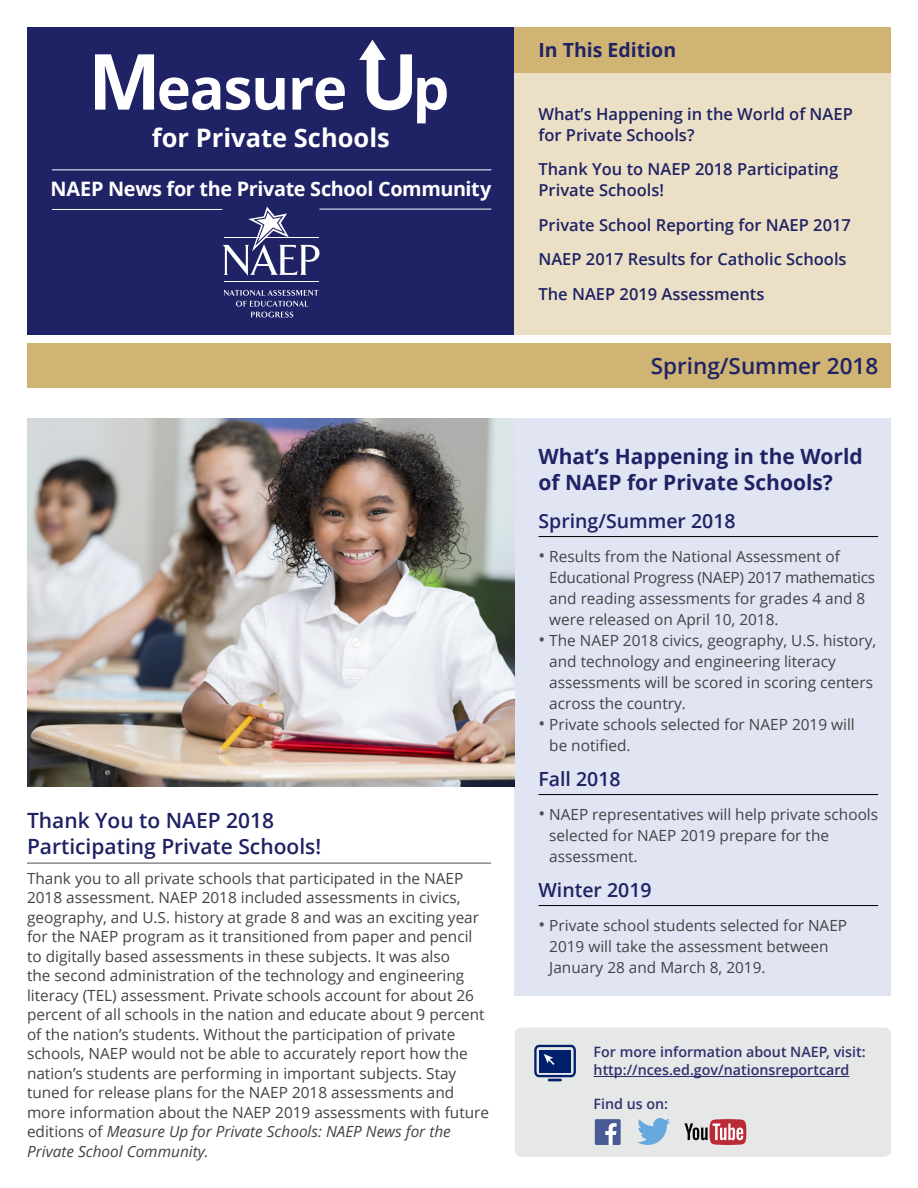
<style>
.page{position:relative;width:918px;height:1188px;background:#fff}
.page>*{position:absolute;margin:0;border:0;box-sizing:border-box;transform-origin:0 0}
.t1{font:700 25.5px "Open Sans";color:#fff}
.t2{font:600 22.5px "Open Sans";color:#1f2264}
.t3{font:700 21px/25.5px "Open Sans";color:#1f2264}
.t4{font:600 21px/25.5px "Open Sans";color:#1f2264}
.t5{font:700 19.8px "Open Sans";letter-spacing:-.02em;color:#fff}
.t6{font:600 19.5px "Open Sans";color:#1f2264}
.t7{font:700 19.5px "Open Sans";color:#1f2264}
.t8{font:600 16.5px/21px "Open Sans";color:#1f2264}
.t9{font:15.3px/19.5px "Open Sans";color:#434244}
.t10{font:600 14.25px/18px "Open Sans";color:#2e306e}
.s1{font-style:italic}
.s2{font-size:18px;color:#4e4e50}
</style>
<div class="page">
<div style="left:27px;top:27px;width:488px;height:307px;background:#1f2264"></div>
<hr style="left:52px;top:169px;width:439px;height:1px;background:#fff">
<hr style="left:52px;top:209px;width:170px;height:1px;background:#fff">
<hr style="left:320px;top:209px;width:171px;height:1px;background:#fff">
<svg style="left:95px;top:54px;width:125px;height:56px"></svg>
<svg style="left:226px;top:77px;width:59px;height:33px"></svg>
<svg style="left:292px;top:77px;width:53px;height:33px"></svg>
<svg style="left:359px;top:40px;width:88px;height:83px"></svg>
<svg style="left:223px;top:290px;width:95px;height:28px"></svg>
<hr style="left:224px;top:281px;width:94px;height:1px;background:#fff">
<svg style="left:222px;top:207px;width:98px;height:69px"></svg>
<div style="left:27px;top:343px;width:864px;height:45px;background:#d0b474"></div>
<div style="left:515px;top:73px;width:376px;height:261px;background:#ebe0c6"></div>
<div style="left:515px;top:27px;width:376px;height:46px;background:#d0b474"></div>
<div style="left:515px;top:1028px;width:376px;height:129px;background:#e6e7e7;border-radius:7px"></div>
<div style="left:515px;top:418px;width:376px;height:578px;background:#e1e4f3"></div>
<hr style="left:538px;top:536px;width:340px;height:1px;background:#000">
<hr style="left:538px;top:794px;width:340px;height:1px;background:#000">
<hr style="left:538px;top:905px;width:340px;height:1px;background:#000">
<img style="left:27px;top:418px;width:488px;height:368px">
<hr style="left:27px;top:863px;width:464px;height:1px;background:#4e4e50">
<svg style="left:534px;top:1045px;width:42px;height:36px"></svg>
<hr style="left:594px;top:1076px;width:255px;height:1px;background:#2e306e">
<div style="left:595px;top:1119px;width:26px;height:26px;background:#485a96"></div>
<svg style="left:605px;top:1123px;width:12px;height:22px"></svg>
<svg style="left:637px;top:1118px;width:33px;height:27px"></svg>
<svg style="left:685px;top:1119px;width:61px;height:26px"></svg>
<p class="t1" style="left:152px;top:120px;width:239px">for Private Schools</p>
<p class="t5" style="left:50px;top:175px;width:443px">NAEP News for the Private School Community</p>
<h2 class="t4" style="left:27px;top:807px;width:296px">Thank You to NAEP 2018<br>Participating Private Schools!</h2>
<p class="t9" style="left:27px;top:868px;width:464px">Thank you to all private schools that participated in the NAEP 2018 assessment. NAEP 2018 included assessments in civics, geography, and U.S. history at grade 8 and was an exciting year for the NAEP program as it transitioned from paper and pencil to digitally based assessments in these subjects. It was also<br>the second administration of the technology and engineering literacy (TEL) assessment. Private schools account for about 26 percent of all schools in the nation and educate about 9 percent of the nation’s students. Without the participation of private schools, NAEP would not be able to accurately report how the nation’s students are performing in important subjects. Stay tuned for release plans for the NAEP 2018 assessments and more information about the NAEP 2019 assessments with future editions of <span class="s1">Measure Up for Private Schools: NAEP News for the Private School Community.</span></p>
<h2 class="t7" style="left:538px;top:37px;width:139px">In This Edition</h2>
<p class="t8" style="left:538px;top:103px;width:316px">What’s Happening in the World of NAEP for Private Schools?</p>
<p class="t8" style="left:538px;top:159px;width:301px">Thank You to NAEP 2018 Participating<br>Private Schools!</p>
<p class="t8" style="left:538px;top:214px;width:314px">Private School Reporting for NAEP 2017</p>
<p class="t8" style="left:538px;top:249px;width:310px">NAEP 2017 Results for Catholic Schools</p>
<p class="t8" style="left:538px;top:283px;width:227px">The NAEP 2019 Assessments</p>
<p class="t2" style="left:651px;top:351px;width:229px">Spring/Summer 2018</p>
<h2 class="t3" style="left:538px;top:443px;width:326px">What’s Happening in the World of NAEP for Private Schools?</h2>
<h3 class="t6" style="left:538px;top:507px;width:199px">Spring/Summer 2018</h3>
<p class="t9" style="left:549px;top:546px;width:327px;line-height:21px;text-indent:-11px"><span class="s2">•</span> Results from the National Assessment of Educational Progress (NAEP) 2017 mathematics and reading assessments for grades 4 and 8 were released on April 10, 2018.</p>
<p class="t9" style="left:549px;top:630px;width:329px;line-height:21px;text-indent:-11px"><span class="s2">•</span> The NAEP 2018 civics, geography, U.S. history, and technology and engineering literacy assessments will be scored in scoring centers across the country.</p>
<p class="t9" style="left:549px;top:714px;width:307px;line-height:21px;text-indent:-11px"><span class="s2">•</span> Private schools selected for NAEP 2019 will be notified.</p>
<h3 class="t6" style="left:538px;top:765px;width:84px">Fall 2018</h3>
<p class="t9" style="left:549px;top:804px;width:330px;line-height:21px;text-indent:-11px"><span class="s2">•</span> NAEP representatives will help private schools selected for NAEP 2019 prepare for the assessment.</p>
<h3 class="t6" style="left:538px;top:876px;width:115px">Winter 2019</h3>
<p class="t9" style="left:549px;top:915px;width:299px;line-height:21px;text-indent:-11px"><span class="s2">•</span> Private school students selected for NAEP<br>2019 will take the assessment between<br>January 28 and March 8, 2019.</p>
<p class="t10" style="left:594px;top:1043px;width:274px">For more information about NAEP, visit: http://nces.ed.gov/nationsreportcard</p>
<p class="t10" style="left:594px;top:1094px;width:76px">Find us on:</p>
</div>
